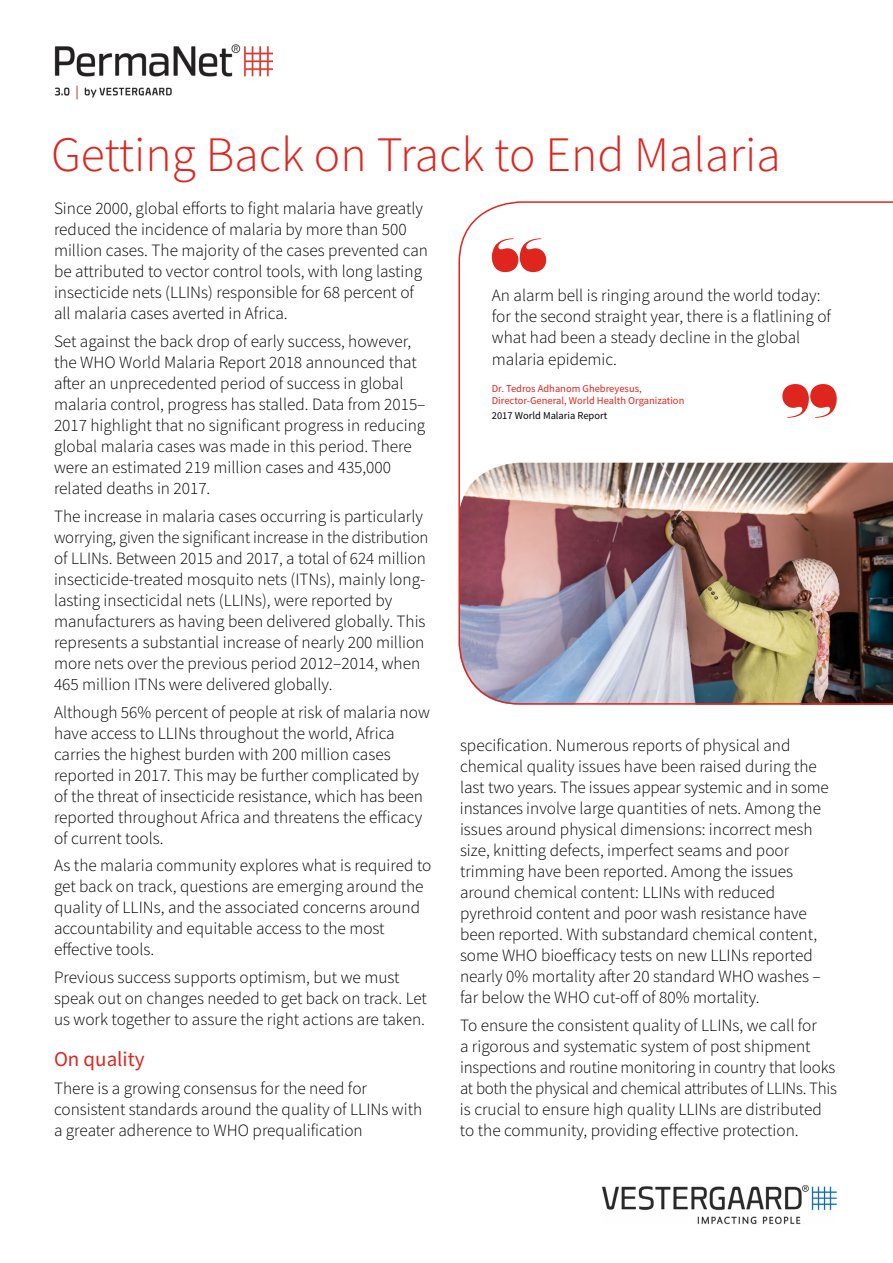
<style>
.page{position:relative;width:893px;height:1263px;background:#fff}
.page>*{position:absolute;margin:0;border:0;box-sizing:border-box;transform-origin:0 0}
.t1{font:300 49.5px "Source Sans Pro";color:#de251e}
.t2{font:21px "Source Sans Pro";color:#de251e}
.t3{font:300 17.25px/21px "Source Sans Pro";color:#000}
.t4{font:10.5px/12.6px "Source Sans Pro";color:#de251e}
.t5{font:10.5px "Source Sans Pro";color:#000}
</style>
<div class="page">
<img style="left:54px;top:44px;width:218px;height:56px">
<img style="left:458px;top:201px;width:435px;height:504px">
<img style="left:602px;top:1185px;width:235px;height:39px">
<svg style="left:492px;top:238px;width:54px;height:34px"></svg>
<svg style="left:782px;top:384px;width:55px;height:34px"></svg>
<h1 class="t1" style="left:51px;top:124px;width:731px">Getting Back on Track to End Malaria</h1>
<p class="t3" style="left:54px;top:198px;width:375px">Since 2000, global efforts to fight malaria have greatly reduced the incidence of malaria by more than 500 million cases. The majority of the cases prevented can be attributed to vector control tools, with long lasting insecticide nets (LLINs) responsible for 68 percent of all malaria cases averted in Africa.</p>
<p class="t3" style="left:54px;top:331px;width:373px">Set against the back drop of early success, however, the WHO World Malaria Report 2018 announced that after an unprecedented period of success in global malaria control, progress has stalled. Data from 2015– 2017 highlight that no significant progress in reducing global malaria cases was made in this period. There were an estimated 219 million cases and 435,000 related deaths in 2017.</p>
<p class="t3" style="left:54px;top:505px;width:376px">The increase in malaria cases occurring is particularly worrying, given the significant increase in the distribution of LLINs. Between 2015 and 2017, a total of 624 million insecticide-treated mosquito nets (ITNs), mainly long&shy;lasting insecticidal nets (LLINs), were reported by manufacturers as having been delivered globally. This represents a substantial increase of nearly 200 million more nets over the previous period 2012–2014, when 465 million ITNs were delivered globally.</p>
<p class="t3" style="left:54px;top:701px;width:377px">Although 56% percent of people at risk of malaria now have access to LLINs throughout the world, Africa carries the highest burden with 200 million cases reported in 2017. This may be further complicated by of the threat of insecticide resistance, which has been reported throughout Africa and threatens the efficacy of current tools.</p>
<p class="t3" style="left:54px;top:855px;width:379px">As the malaria community explores what is required to get back on track, questions are emerging around the quality of LLINs, and the associated concerns around accountability and equitable access to the most effective tools.</p>
<p class="t3" style="left:54px;top:967px;width:374px">Previous success supports optimism, but we must speak out on changes needed to get back on track. Let us work together to assure the right actions are taken.</p>
<p class="t2" style="left:54px;top:1046px;width:92px">On quality</p>
<p class="t3" style="left:54px;top:1078px;width:370px">There is a growing consensus for the need for consistent standards around the quality of LLINs with a greater adherence to WHO prequalification</p>
<p class="t3" style="left:492px;top:285px;width:341px">An alarm bell is ringing around the world today: for the second straight year, there is a flatlining of what had been a steady decline in the global malaria epidemic.</p>
<p class="t4" style="left:492px;top:382px;width:194px">Dr. Tedros Adhanom Ghebreyesus,<br>Director-General, World Health Organization</p>
<p class="t5" style="left:492px;top:408px;width:117px">2017 World Malaria Report</p>
<p class="t3" style="left:460px;top:735px;width:370px">specification. Numerous reports of physical and chemical quality issues have been raised during the last two years. The issues appear systemic and in some instances involve large quantities of nets. Among the issues around physical dimensions: incorrect mesh size, knitting defects, imperfect seams and poor trimming have been reported. Among the issues around chemical content: LLINs with reduced pyrethroid content and poor wash resistance have been reported. With substandard chemical content, some WHO bioefficacy tests on new LLINs reported nearly 0% mortality after 20 standard WHO washes – far below the WHO cut-off of 80% mortality.</p>
<p class="t3" style="left:460px;top:1015px;width:379px">To ensure the consistent quality of LLINs, we call for<br>a rigorous and systematic system of post shipment inspections and routine monitoring in country that looks at both the physical and chemical attributes of LLINs. This is crucial to ensure high quality LLINs are distributed to the community, providing effective protection.</p>
</div>
